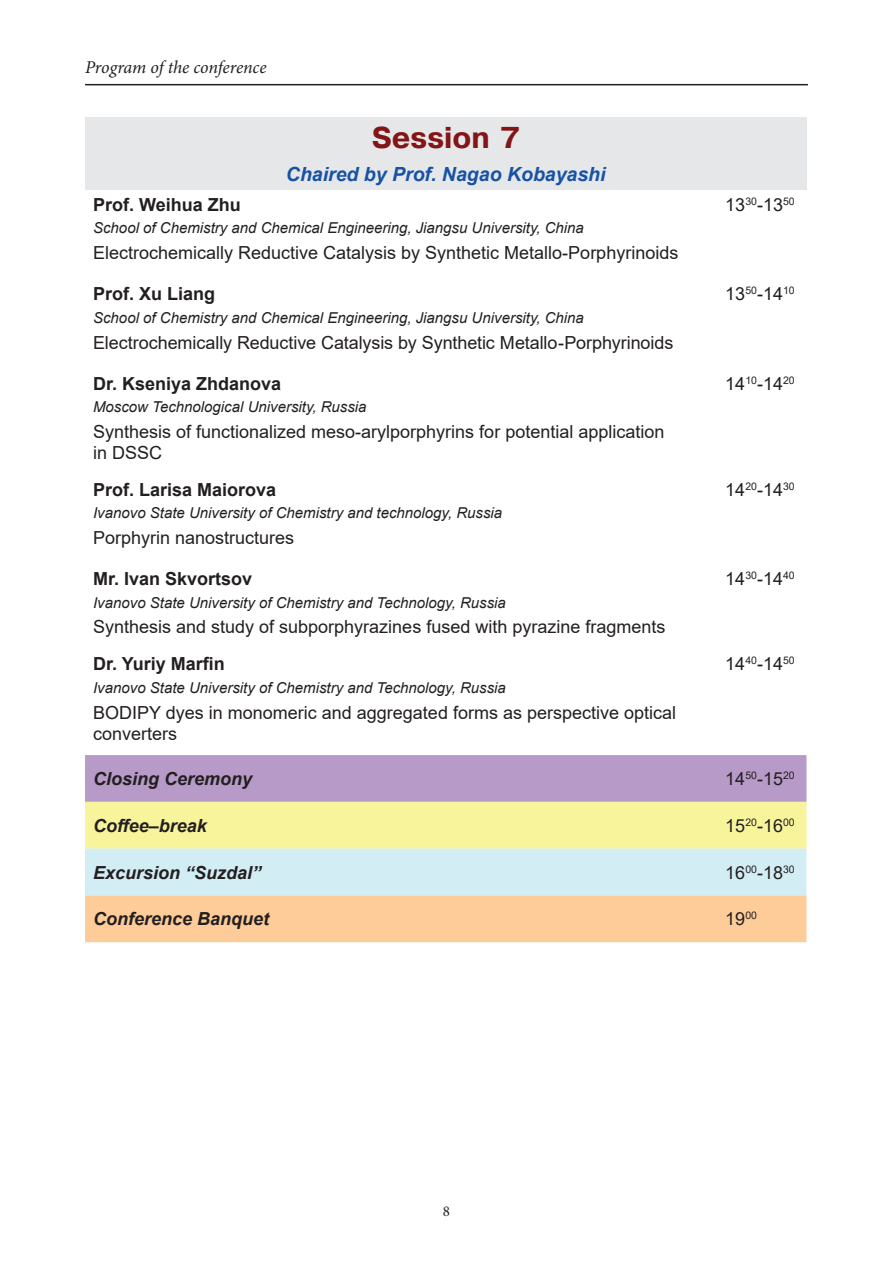
<style>
.page{position:relative;width:893px;height:1263px;background:#fff}
.page>*{position:absolute;margin:0;border:0;box-sizing:border-box;transform-origin:0 0}
.t1{font:30px "Pragmatica Bold Cyrillic";color:#811518}
.t2{font:italic 700 19.5px "Arial";color:#1752a4}
.t3{font:18px/21.6px "Arial";color:#231f20}
.t4{font:700 18px "Arial";color:#231f20}
.t5{font:italic 700 18px "Arial";color:#231f20}
.t6{font:italic 18px "Minion Pro";letter-spacing:-.01em;color:#231f20}
.t7{font:italic 15px "Arial";color:#231f20}
.t8{font:15px "Minion Pro";color:#231f20}
</style>
<div class="page">
<hr style="left:85px;top:84px;width:723px;height:1px;background:#231f20">
<div style="left:85px;top:117px;width:721px;height:72px;background:#e6e7e9"></div>
<svg style="left:85px;top:755px;width:721px;height:187px;background:#dfd1bc"></svg>
<p class="t6" style="left:85px;top:55px;width:183px">Program of the conference</p>
<h1 class="t1" style="left:372px;top:121px;width:150px">Session 7</h1>
<p class="t2" style="left:286px;top:161px;width:321px">Chaired by Prof. Nagao Kobayashi</p>
<p class="t4" style="left:93px;top:192px;width:149px">Prof. Weihua Zhu</p>
<p class="t7" style="left:93px;top:218px;width:492px">School of Chemistry and Chemical Engineering, Jiangsu University, China</p>
<p class="t3" style="left:93px;top:242px;width:587px">Electrochemically Reductive Catalysis by Synthetic Metallo-Porphyrinoids</p>
<p class="t4" style="left:93px;top:281px;width:124px">Prof. Xu Liang</p>
<p class="t7" style="left:93px;top:308px;width:492px">School of Chemistry and Chemical Engineering, Jiangsu University, China</p>
<p class="t3" style="left:93px;top:331px;width:582px">Electrochemically Reductive Catalysis by Synthetic Metallo-Porphyrinoids</p>
<p class="t4" style="left:93px;top:371px;width:190px">Dr. Kseniya Zhdanova</p>
<p class="t7" style="left:93px;top:397px;width:275px">Moscow Technological University, Russia</p>
<p class="t3" style="left:93px;top:421px;width:573px">Synthesis of functionalized meso-arylporphyrins for potential application in DSSC</p>
<p class="t4" style="left:93px;top:477px;width:185px">Prof. Larisa Maiorova</p>
<p class="t7" style="left:93px;top:503px;width:411px">Ivanovo State University of Chemistry and technology, Russia</p>
<p class="t3" style="left:93px;top:527px;width:203px">Porphyrin nanostructures</p>
<p class="t4" style="left:93px;top:566px;width:161px">Mr. Ivan Skvortsov</p>
<p class="t7" style="left:93px;top:593px;width:414px">Ivanovo State University of Chemistry and Technology, Russia</p>
<p class="t3" style="left:93px;top:616px;width:574px">Synthesis and study of subporphyrazines fused with pyrazine fragments</p>
<p class="t4" style="left:93px;top:651px;width:133px">Dr. Yuriy Marfin</p>
<p class="t7" style="left:93px;top:678px;width:414px">Ivanovo State University of Chemistry and Technology, Russia</p>
<p class="t3" style="left:93px;top:701px;width:584px">BODIPY dyes in monomeric and aggregated forms as perspective optical converters</p>
<p class="t3" style="left:725px;top:194px;width:71px">13<sup>30</sup>-13<sup>50</sup></p>
<p class="t3" style="left:725px;top:283px;width:71px">13<sup>50</sup>-14<sup>10</sup></p>
<p class="t3" style="left:725px;top:372px;width:71px">14<sup>10</sup>-14<sup>20</sup></p>
<p class="t3" style="left:725px;top:479px;width:71px">14<sup>20</sup>-14<sup>30</sup></p>
<p class="t3" style="left:725px;top:568px;width:71px">14<sup>30</sup>-14<sup>40</sup></p>
<p class="t3" style="left:725px;top:653px;width:71px">14<sup>40</sup>-14<sup>50</sup></p>
<p class="t5" style="left:93px;top:767px;width:161px">Closing Ceremony</p>
<p class="t3" style="left:725px;top:768px;width:71px">14<sup>50</sup>-15<sup>20</sup></p>
<p class="t5" style="left:93px;top:813px;width:115px">Coffee–break</p>
<p class="t3" style="left:725px;top:814px;width:71px">15<sup>20</sup>-16<sup>00</sup></p>
<p class="t5" style="left:93px;top:860px;width:170px">Excursion “Suzdal”</p>
<p class="t3" style="left:725px;top:861px;width:71px">16<sup>00</sup>-18<sup>30</sup></p>
<p class="t5" style="left:93px;top:907px;width:178px">Conference Banquet</p>
<p class="t3" style="left:725px;top:908px;width:33px">19<sup>00</sup></p>
<p class="t8" style="left:443px;top:1201px;width:9px">8</p>
</div>
